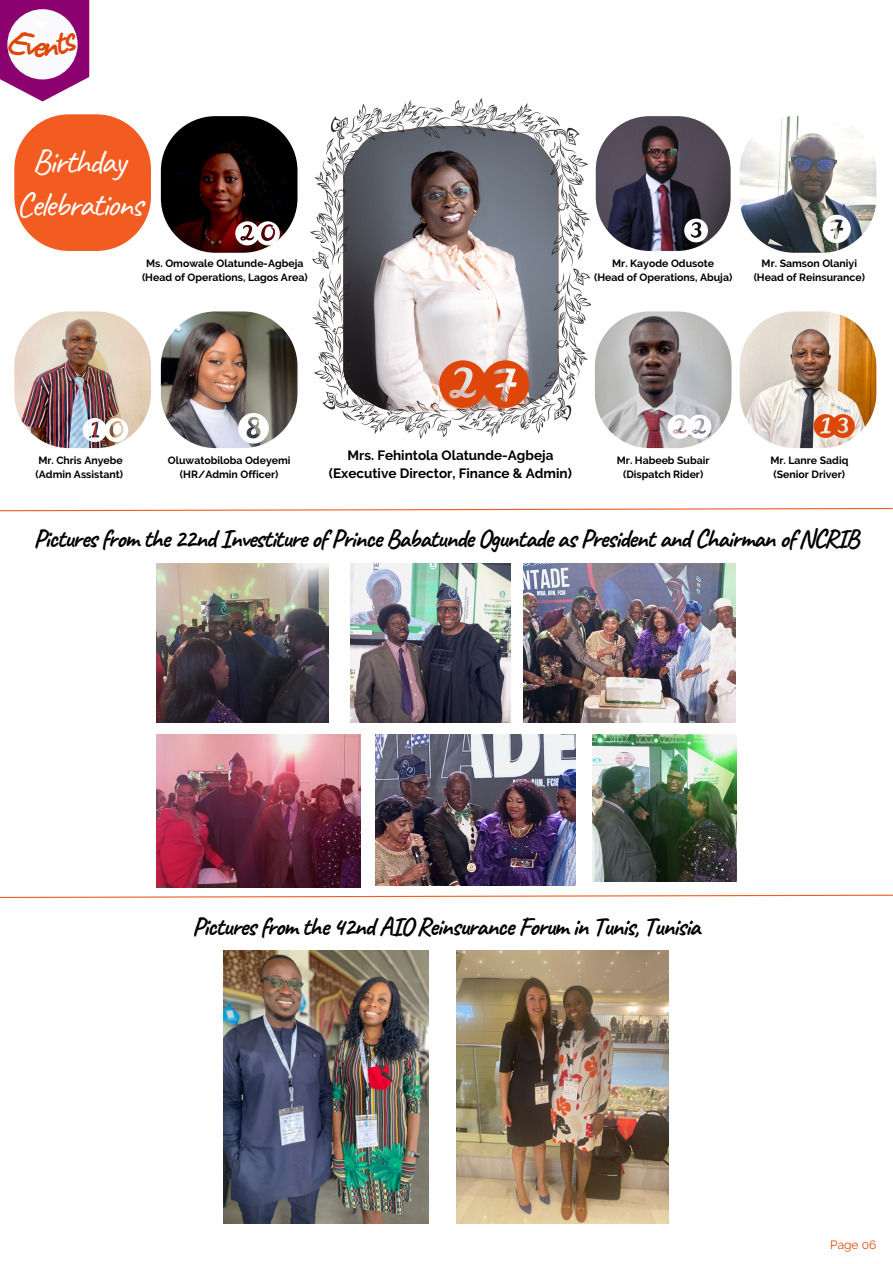
<style>
.page{position:relative;width:893px;height:1264px;background:#fff}
.page>*{position:absolute;margin:0;border:0;box-sizing:border-box;transform-origin:0 0}
.t1{font:34.95px "Caveat";letter-spacing:-.05em;color:#fff}
.t2{font:700 25.65px "Caveat";letter-spacing:-.04em;color:#000}
.t3{font:700 13.5px "Raleway";color:#000}
.t4{font:12px "Raleway";color:#df4609}
.t5{font:700 10.5px "Raleway";color:#000}
</style>
<div class="page">
<svg style="left:0;top:507px;width:892px;height:5px"></svg>
<img style="left:311px;top:98px;width:279px;height:340px">
<svg style="left:439px;top:360px;width:90px;height:48px;background:#dd744c"></svg>
<img style="left:595px;top:116px;width:135px;height:135px;border-radius:54px">
<svg style="left:684px;top:219px;width:24px;height:23px"></svg>
<img style="left:739px;top:311px;width:137px;height:137px;border-radius:55px">
<svg style="left:813px;top:414px;width:41px;height:24px"></svg>
<img style="left:739px;top:116px;width:137px;height:137px;border-radius:55px">
<svg style="left:822px;top:215px;width:28px;height:28px"></svg>
<img style="left:161px;top:116px;width:136px;height:137px;border-radius:55px">
<svg style="left:235px;top:221px;width:45px;height:24px"></svg>
<img style="left:161px;top:311px;width:136px;height:137px;border-radius:55px">
<svg style="left:238px;top:413px;width:30px;height:30px"></svg>
<img style="left:350px;top:563px;width:161px;height:159px">
<img style="left:375px;top:734px;width:200px;height:151px">
<img style="left:523px;top:563px;width:212px;height:159px">
<img style="left:592px;top:734px;width:144px;height:147px">
<img style="left:157px;top:563px;width:172px;height:159px">
<img style="left:157px;top:734px;width:203px;height:153px">
<img style="left:14px;top:311px;width:137px;height:137px;border-radius:55px">
<svg style="left:83px;top:418px;width:45px;height:24px"></svg>
<div style="left:14px;top:114px;width:137px;height:137px;background:#f25c20;border-radius:55px"></div>
<img style="left:595px;top:311px;width:136px;height:137px;border-radius:55px">
<svg style="left:667px;top:414px;width:44px;height:25px"></svg>
<img style="left:456px;top:950px;width:213px;height:273px">
<img style="left:223px;top:950px;width:205px;height:273px">
<svg style="left:0;top:894px;width:892px;height:4px"></svg>
<svg style="left:0;top:0;width:89px;height:101px"></svg>
<p class="t1" style="left:33px;top:139px;width:95px">Birthday</p>
<p class="t1" style="left:16px;top:183px;width:129px">Celebrations</p>
<p class="t5" style="left:146px;top:257px;width:159px">Ms. Omowale Olatunde-Agbeja</p>
<p class="t5" style="left:142px;top:271px;width:167px">(Head of Operations, Lagos Area)</p>
<p class="t5" style="left:612px;top:257px;width:103px">Mr. Kayode Odusote</p>
<p class="t5" style="left:594px;top:271px;width:140px">(Head of Operations, Abuja)</p>
<p class="t5" style="left:761px;top:257px;width:97px">Mr. Samson Olaniyi</p>
<p class="t5" style="left:753px;top:271px;width:113px">(Head of Reinsurance)</p>
<p class="t5" style="left:38px;top:454px;width:86px">Mr. Chris Anyebe</p>
<p class="t5" style="left:36px;top:468px;width:89px">(Admin Assistant)</p>
<p class="t5" style="left:168px;top:454px;width:124px">Oluwatobiloba Odeyemi</p>
<p class="t5" style="left:180px;top:468px;width:100px">(HR/Admin Officer)</p>
<p class="t3" style="left:347px;top:447px;width:207px">Mrs. Fehintola Olatunde-Agbeja</p>
<p class="t3" style="left:329px;top:465px;width:244px">(Executive Director, Finance &amp; Admin)</p>
<p class="t5" style="left:616px;top:454px;width:94px">Mr. Habeeb Subair</p>
<p class="t5" style="left:623px;top:468px;width:82px">(Dispatch Rider)</p>
<p class="t5" style="left:770px;top:454px;width:79px">Mr. Lanre Sadiq</p>
<p class="t5" style="left:773px;top:468px;width:73px">(Senior Driver)</p>
<p class="t2" style="left:33px;top:523px;width:827px">Pictures from the 22nd Investiture of Prince Babatunde Oguntade as President and Chairman of NCRIB</p>
<p class="t2" style="left:192px;top:910px;width:509px">Pictures from the 42nd AIO Reinsurance Forum in Tunis, Tunisia</p>
<p class="t4" style="left:830px;top:1237px;width:48px">Page 06</p>
</div>
